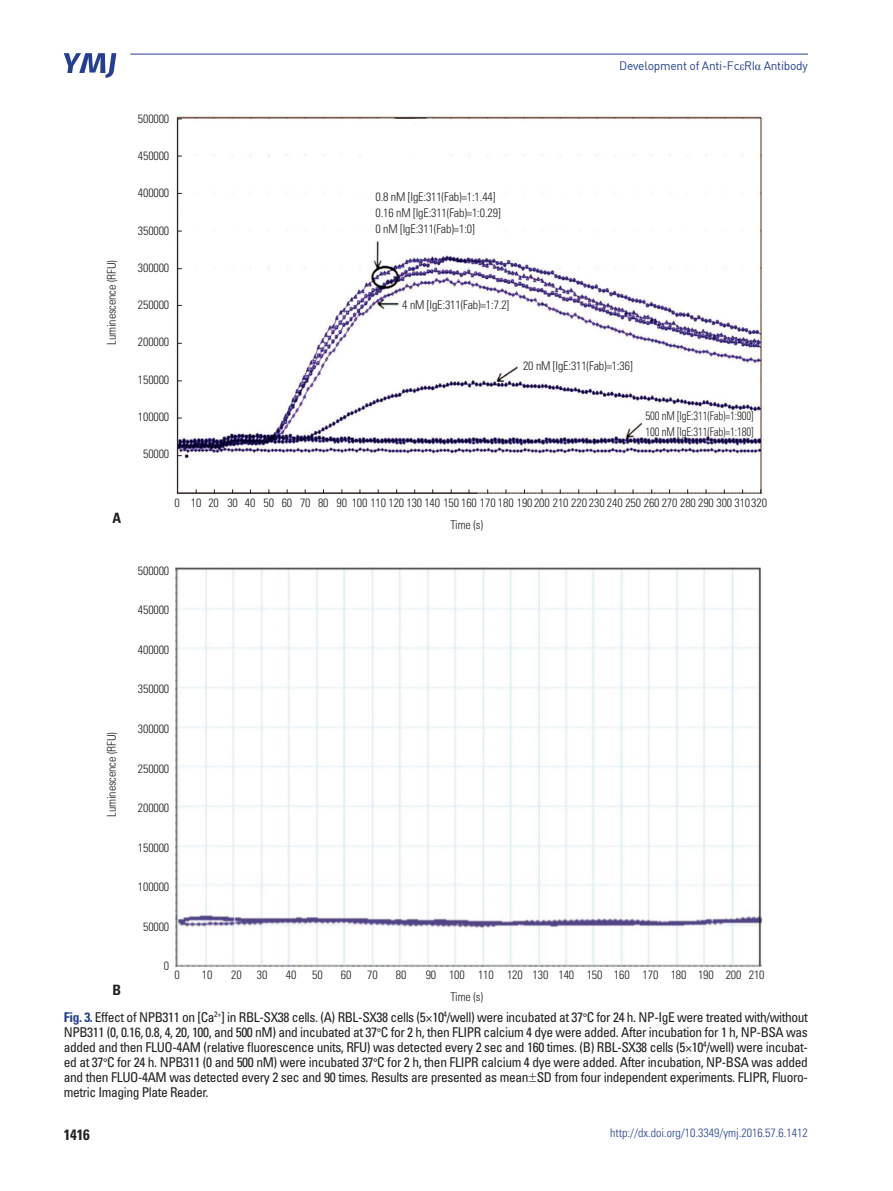
<style>
.page{position:relative;width:893px;height:1191px;background:#fff}
.page>*{position:absolute;margin:0;border:0;box-sizing:border-box;transform-origin:0 0}
.t1{font:700 condensed 15px "Univers LT Std";color:#231f20}
.t2{font:700 condensed 14.25px "Univers LT Std";color:#231f20}
.그림제목{font:condensed 13.5px/15px "Univers LT Std";letter-spacing:-.03em;color:#231f20;text-align:justify}
.그래프_글{font:300 condensed 12px "Univers LT Std";letter-spacing:-.01em;color:#231f20}
.그래프_글-2{font:300 condensed 12px "Univers LT Std";letter-spacing:-.01em;color:#231f20;scale:.9 1}
.t3{font:300 condensed 12px "Univers LT Std";color:#253f8e}
.t4{font:12px "Dinreg";letter-spacing:-.02em;color:#253f8e}
.s1{font-family:"Times New Roman"}
.s2{font-weight:700;color:#253f8e}
.s3{font-family:"Utopia Std";font-stretch:normal}
.s4{font-family:"Garamond";font-stretch:normal}
</style>
<div class="page">
<svg style="left:64px;top:53px;width:52px;height:25px"></svg>
<hr style="left:130px;top:54px;width:678px;height:1px;background:#253f8e">
<img style="left:175px;top:567px;width:588px;height:400px">
<img style="left:176px;top:116px;width:587px;height:378px">
<svg style="left:177px;top:118px;width:301px;height:375px"></svg>
<p class="그래프_글" style="left:104px;top:345px;width:86px;rotate:-90deg">Luminescence (RFU)</p>
<p class="t2" style="left:113px;top:509px;width:10px">A</p>
<p class="그래프_글" style="left:104px;top:816px;width:86px;rotate:-90deg">Luminescence (RFU)</p>
<p class="t2" style="left:113px;top:981px;width:10px">B</p>
<p class="그래프_글" style="left:138px;top:111px;width:33px">500000</p>
<p class="그래프_글" style="left:138px;top:149px;width:33px">450000</p>
<p class="그래프_글" style="left:138px;top:186px;width:33px">400000</p>
<p class="그래프_글" style="left:138px;top:223px;width:33px">350000</p>
<p class="그래프_글" style="left:138px;top:260px;width:33px">300000</p>
<p class="그래프_글" style="left:138px;top:298px;width:33px">250000</p>
<p class="그래프_글" style="left:138px;top:335px;width:33px">200000</p>
<p class="그래프_글" style="left:138px;top:372px;width:33px">150000</p>
<p class="그래프_글" style="left:138px;top:409px;width:33px">100000</p>
<p class="그래프_글" style="left:143px;top:447px;width:28px">50000</p>
<p class="t4" style="left:619px;top:58px;width:190px">Development of Anti-Fc<span class="s1">ε</span>RI<span class="s1">α</span> Antibody</p>
<p class="그래프_글" style="left:375px;top:190px;width:121px">0.8 nM [IgE:311(Fab)=1:1.44]</p>
<p class="그래프_글" style="left:375px;top:205px;width:127px">0.16 nM [IgE:311(Fab)=1:0.29]</p>
<p class="그래프_글" style="left:375px;top:221px;width:101px">0 nM [IgE:311(Fab)=1:0]</p>
<p class="그래프_글" style="left:402px;top:298px;width:109px">4 nM [IgE:311(Fab)=1:7.2]</p>
<p class="그래프_글" style="left:523px;top:358px;width:111px">20 nM [IgE:311(Fab)=1:36]</p>
<p class="그래프_글-2" style="left:645px;top:409px;width:122px">500 nM [IgE:311(Fab)=1:900]</p>
<p class="그래프_글-2" style="left:645px;top:424px;width:122px">100 nM [IgE:311(Fab)=1:180]</p>
<p class="그래프_글" style="left:175px;top:495px;width:7px">0</p>
<p class="그래프_글" style="left:191px;top:495px;width:12px">10</p>
<p class="그래프_글" style="left:208px;top:495px;width:12px">20</p>
<p class="그래프_글" style="left:227px;top:495px;width:12px">30</p>
<p class="그래프_글" style="left:245px;top:495px;width:12px">40</p>
<p class="그래프_글" style="left:264px;top:495px;width:12px">50</p>
<p class="그래프_글" style="left:282px;top:495px;width:12px">60</p>
<p class="그래프_글" style="left:300px;top:495px;width:12px">70</p>
<p class="그래프_글" style="left:318px;top:495px;width:12px">80</p>
<p class="그래프_글" style="left:337px;top:495px;width:432px">90 100 110 120 130 140 150 160 170 180 190 200 210 220 230 240 250 260 270 280 290 300 310320</p>
<p class="그래프_글" style="left:451px;top:518px;width:34px">Time (s)</p>
<p class="그래프_글" style="left:138px;top:563px;width:33px">500000</p>
<p class="그래프_글" style="left:138px;top:603px;width:33px">450000</p>
<p class="그래프_글" style="left:138px;top:642px;width:33px">400000</p>
<p class="그래프_글" style="left:138px;top:682px;width:33px">350000</p>
<p class="그래프_글" style="left:138px;top:721px;width:33px">300000</p>
<p class="그래프_글" style="left:138px;top:761px;width:33px">250000</p>
<p class="그래프_글" style="left:138px;top:800px;width:33px">200000</p>
<p class="그래프_글" style="left:138px;top:840px;width:33px">150000</p>
<p class="그래프_글" style="left:138px;top:879px;width:33px">100000</p>
<p class="그래프_글" style="left:143px;top:919px;width:28px">50000</p>
<p class="그래프_글" style="left:164px;top:959px;width:7px">0</p>
<p class="그래프_글" style="left:175px;top:967px;width:7px">0</p>
<p class="그래프_글" style="left:202px;top:967px;width:12px">10</p>
<p class="그래프_글" style="left:231px;top:967px;width:12px">20</p>
<p class="그래프_글" style="left:257px;top:967px;width:12px">30</p>
<p class="그래프_글" style="left:286px;top:967px;width:12px">40</p>
<p class="그래프_글" style="left:312px;top:967px;width:12px">50</p>
<p class="그래프_글" style="left:341px;top:967px;width:12px">60</p>
<p class="그래프_글" style="left:367px;top:967px;width:12px">70</p>
<p class="그래프_글" style="left:396px;top:967px;width:12px">80</p>
<p class="그래프_글" style="left:426px;top:967px;width:12px">90</p>
<p class="그래프_글" style="left:449px;top:967px;width:17px">100</p>
<p class="그래프_글" style="left:478px;top:967px;width:17px">110</p>
<p class="그래프_글" style="left:507px;top:967px;width:17px">120</p>
<p class="그래프_글" style="left:533px;top:967px;width:17px">130</p>
<p class="그래프_글" style="left:559px;top:967px;width:17px">140</p>
<p class="그래프_글" style="left:587px;top:967px;width:17px">150</p>
<p class="그래프_글" style="left:614px;top:967px;width:17px">160</p>
<p class="그래프_글" style="left:643px;top:967px;width:17px">170</p>
<p class="그래프_글" style="left:671px;top:967px;width:17px">180</p>
<p class="그래프_글" style="left:698px;top:967px;width:17px">190</p>
<p class="그래프_글" style="left:726px;top:967px;width:17px">200</p>
<p class="그래프_글" style="left:749px;top:967px;width:17px">210</p>
<p class="그래프_글" style="left:451px;top:989px;width:34px">Time (s)</p>
<p class="그림제목" style="left:64px;top:1009px;width:746px"><span class="s2">Fig. 3.</span> Effect of NPB311 on [Ca<sup>2+</sup>] in RBL-SX38 cells. (A) RBL-SX38 cells (5<span class="s3">×</span>10<sup>4</sup>/well) were incubated at 37<span class="s3">°</span>C for 24 h. NP-IgE were treated with/without NPB311 (0, 0.16, 0.8, 4, 20, 100, and 500 nM) and incubated at 37<span class="s3">°</span>C for 2 h, then FLIPR calcium 4 dye were added. After incubation for 1 h, NP-BSA was added and then FLUO-4AM (relative fluorescence units, RFU) was detected every 2 sec and 160 times. (B) RBL-SX38 cells (5<span class="s3">×</span>10<sup>4</sup>/well) were incubat&shy;ed at 37<span class="s3">°</span>C for 24 h. NPB311 (0 and 500 nM) were incubated 37<span class="s3">°</span>C for 2 h, then FLIPR calcium 4 dye were added. After incubation, NP-BSA was added and then FLUO-4AM was detected every 2 sec and 90 times. Results are presented as mean<span class="s4">±</span>SD from four independent experiments. FLIPR, Fluoro&shy;metric Imaging Plate Reader.</p>
<p class="t1" style="left:64px;top:1125px;width:28px">1416</p>
<p class="t3" style="left:610px;top:1125px;width:199px">http://dx.doi.org/10.3349/ymj.2016.57.6.1412</p>
</div>
